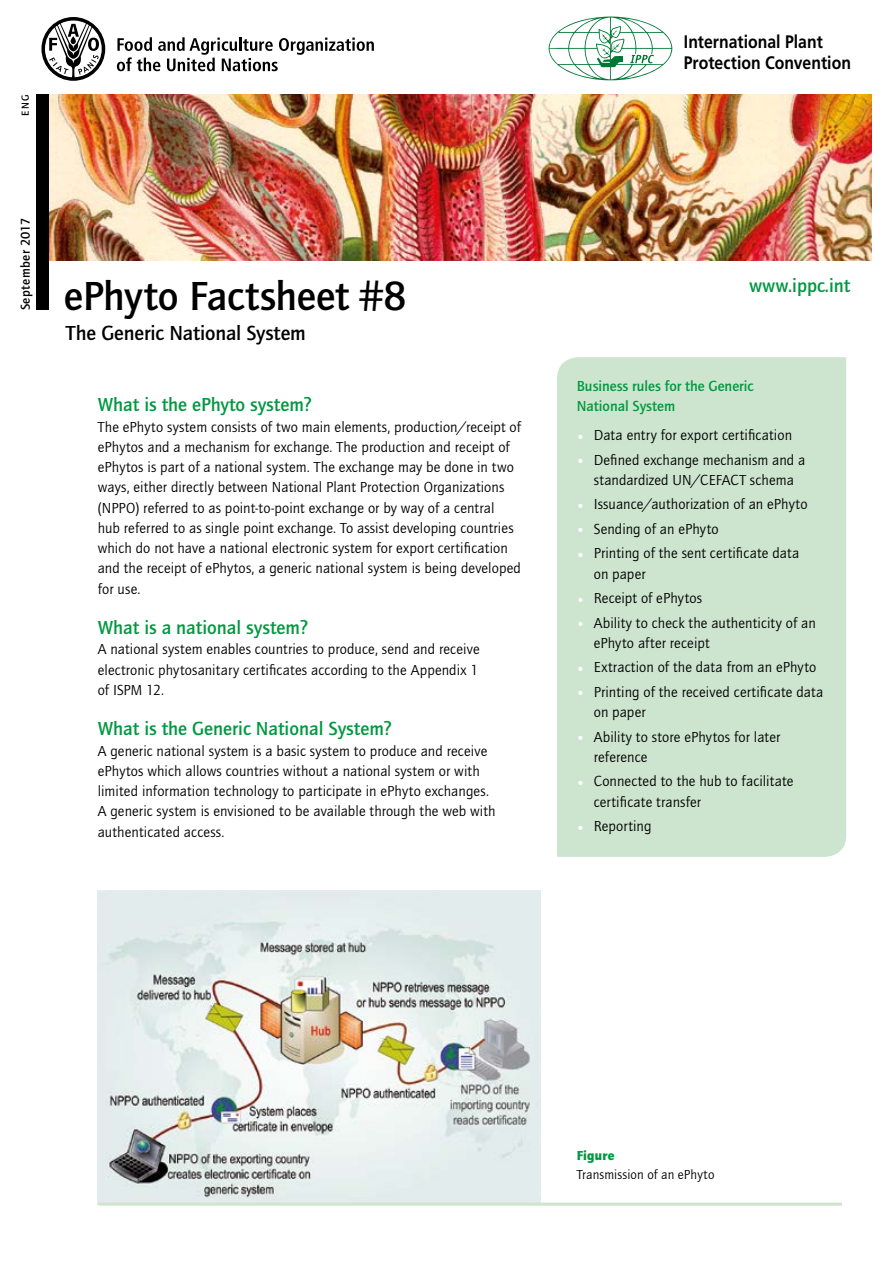
<style>
.page{position:relative;width:893px;height:1263px;background:#fff}
.page>*{position:absolute;margin:0;border:0;box-sizing:border-box;transform-origin:0 0}
.t1{font:500 42px "Quay Sans ITC Std";letter-spacing:-.005em;color:#000}
.t2{font:500 21px "Quay Sans ITC Std";letter-spacing:-.005em;color:#000}
.t3{font:500 19.5px "Quay Sans ITC Std";color:#009840}
.t4{font:700 18.15px/20.7px "Frutiger LT Std";color:#000;scale:.87 1}
.t5{font:15px/20.2px "Quay Sans ITC Std";letter-spacing:.005em;color:#000}
.t6{font:500 15px/20.2px "Quay Sans ITC Std";color:#009840}
.t7{font:13.5px "Quay Sans ITC Std";letter-spacing:.01em;color:#000}
.t8{font:900 13.5px "Quay Sans ITC Std";letter-spacing:.015em;color:#009840}
.t9{font:500 13.2px "Quay Sans ITC Std";letter-spacing:.03em;color:#000}
.t10{font:500 10.5px "Quay Sans ITC Std";color:#000}
.s1{font-weight:500;color:#fff}
</style>
<div class="page">
<img style="left:49px;top:95px;width:823px;height:166px">
<div style="left:36px;top:95px;width:13px;height:215px;background:#000"></div>
<img style="left:97px;top:891px;width:443px;height:313px">
<hr style="left:99px;top:1202px;width:743px;height:3px;background:#cde5ce">
<svg style="left:549px;top:17px;width:123px;height:63px"></svg>
<svg style="left:117px;top:37px;width:257px;height:34px"></svg>
<svg style="left:41px;top:17px;width:64px;height:64px"></svg>
<div style="left:557px;top:357px;width:289px;height:500px;background:#cde5ce"></div>
<p class="t10" style="left:20px;top:115px;width:21px;rotate:-90deg">eng</p>
<p class="t9" style="left:18px;top:310px;width:94px;rotate:-90deg">September 2017</p>
<h1 class="t1" style="left:64px;top:272px;width:344px">ePhyto Factsheet #8</h1>
<h2 class="t2" style="left:66px;top:321px;width:241px">The Generic National System</h2>
<h3 class="t3" style="left:98px;top:394px;width:216px">What is the ePhyto system?</h3>
<p class="t5" style="left:98px;top:417px;width:425px">The ePhyto system consists of two main elements, production/receipt of ePhytos and a mechanism for exchange. The production and receipt of ePhytos is part of a national system. The exchange may be done in two ways, either directly between National Plant Protection Organizations (NPPO) referred to as point-to-point exchange or by way of a central<br>hub referred to as single point exchange. To assist developing countries which do not have a national electronic system for export certification and the receipt of ePhytos, a generic national system is being developed for use.</p>
<h3 class="t3" style="left:98px;top:617px;width:212px">What is a national system?</h3>
<p class="t5" style="left:98px;top:639px;width:383px;text-align:justify">A national system enables countries to produce, send and receive electronic phytosanitary certificates according to the Appendix 1 of ISPM 12.</p>
<h3 class="t3" style="left:98px;top:718px;width:296px">What is the Generic National System?</h3>
<p class="t5" style="left:98px;top:741px;width:399px">A generic national system is a basic system to produce and receive ePhytos which allows countries without a national system or with limited information technology to participate in ePhyto exchanges.<br>A generic system is envisioned to be available through the web with authenticated access.</p>
<p class="t4" style="left:684px;top:32px;width:194px">International Plant<br>Protection Convention</p>
<h3 class="t3" style="left:749px;top:274px;width:103px">www.ippc.int</h3>
<p class="t6" style="left:577px;top:376px;width:178px">Business rules for the Generic<br>National System</p>
<p class="t5" style="left:577px;top:425px;width:217px"><span class="s1">•</span> Data entry for export certification</p>
<p class="t5" style="left:577px;top:450px;width:230px;text-align:center"><span class="s1">•</span> Defined exchange mechanism and a standardized UN/CEFACT schema</p>
<p class="t5" style="left:577px;top:494px;width:232px"><span class="s1">•</span> Issuance/authorization of an ePhyto</p>
<p class="t5" style="left:577px;top:519px;width:143px"><span class="s1">•</span> Sending of an ePhyto</p>
<p class="t5" style="left:594px;top:543px;width:207px;text-indent:-17px"><span class="s1">•</span> Printing of the sent certificate data on paper</p>
<p class="t5" style="left:577px;top:588px;width:127px"><span class="s1">•</span> Receipt of ePhytos</p>
<p class="t5" style="left:594px;top:613px;width:223px;text-indent:-17px"><span class="s1">•</span> Ability to check the authenticity of an ePhyto after receipt</p>
<p class="t5" style="left:577px;top:657px;width:241px"><span class="s1">•</span> Extraction of the data from an ePhyto</p>
<p class="t5" style="left:594px;top:682px;width:231px;text-indent:-17px"><span class="s1">•</span> Printing of the received certificate data on paper</p>
<p class="t5" style="left:594px;top:727px;width:188px;text-indent:-17px"><span class="s1">•</span> Ability to store ePhytos for later reference</p>
<p class="t5" style="left:594px;top:771px;width:201px;text-indent:-17px"><span class="s1">•</span> Connected to the hub to facilitate certificate transfer</p>
<p class="t5" style="left:577px;top:816px;width:76px"><span class="s1">•</span> Reporting</p>
<p class="t8" style="left:577px;top:1147px;width:39px">Figure</p>
<p class="t7" style="left:577px;top:1167px;width:139px">Transmission of an ePhyto</p>
</div>
